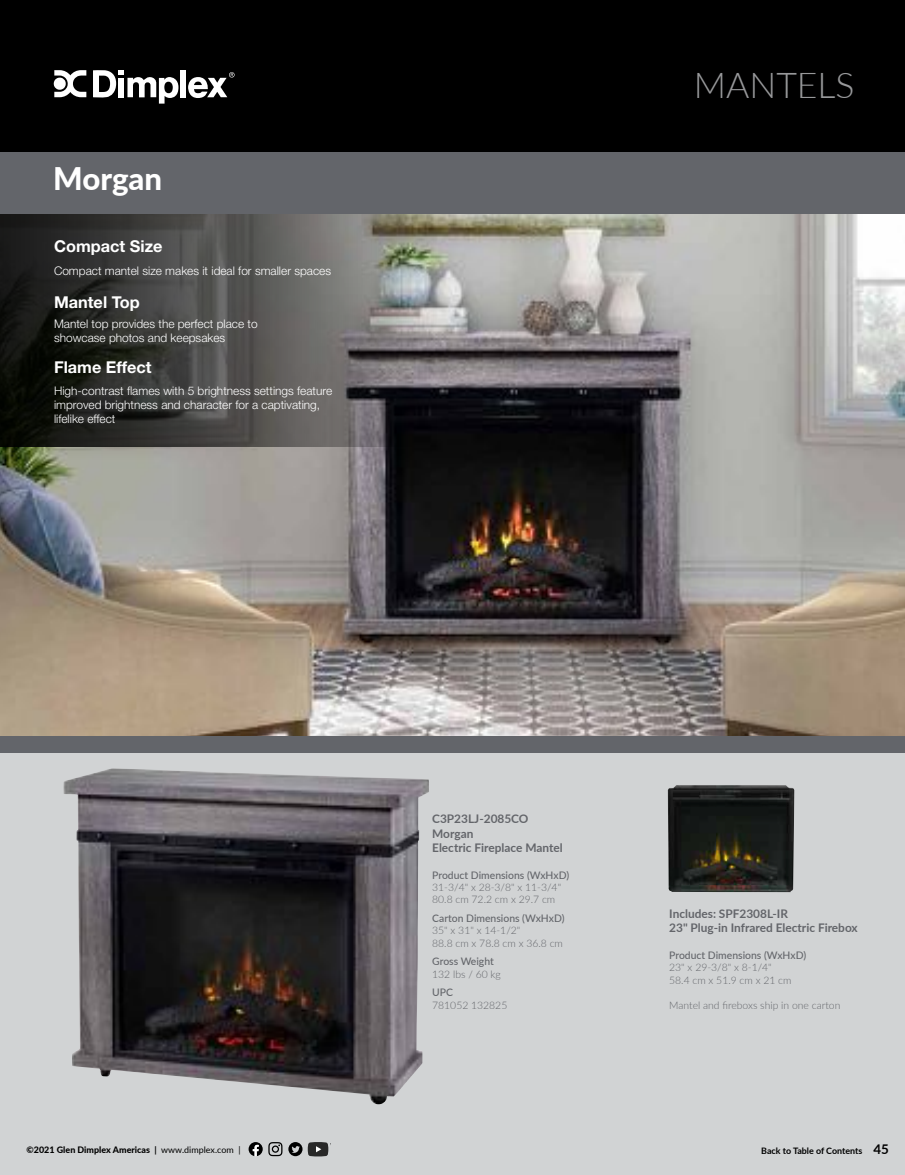
<style>
.page{position:relative;width:905px;height:1175px;background:#fff}
.page>*{position:absolute;margin:0;border:0;box-sizing:border-box;transform-origin:0 0}
.t1{font:300 35.55px "Lato";color:#97989a}
.t2{font:800 31.2px "Lato";color:#fff}
.t3{font:700 16.35px "Helvetica Neue LT Std";color:#fff}
.t4{font:300 11.85px/14.2px "Helvetica Neue LT Std";color:#fff}
.t5{font:700 11.85px/14.2px "Lato";color:#63656a}
.t6{font:300 10.35px/12.5px "Lato";color:#63656a}
.t7{font:500 10.35px "Lato";color:#63656a}
.t8{font:800 8.85px "Lato";letter-spacing:.005em;color:#000}
.t9{font:700 8.85px "Lato";color:#000}
.s1{font-weight:700}
.s2{font-weight:400}
.s3{font-size:13.35px}
</style>
<div class="page">
<div style="left:0;top:745px;width:904px;height:429px;background:#d1d3d4"></div>
<div style="left:0;top:0;width:904px;height:152px;background:#000"></div>
<img style="left:0;top:213px;width:904px;height:523px">
<div style="left:0;top:152px;width:904px;height:61px;background:#63656a"></div>
<div style="left:0;top:736px;width:904px;height:16px;background:#63656a"></div>
<svg style="left:0;top:213px;width:437px;height:233px"></svg>
<svg style="left:93px;top:70px;width:85px;height:34px"></svg>
<div style="left:180px;top:70px;width:6px;height:27px;background:#fff"></div>
<svg style="left:188px;top:72px;width:46px;height:26px"></svg>
<svg style="left:53px;top:70px;width:33px;height:27px"></svg>
<img style="left:667px;top:785px;width:127px;height:107px">
<img style="left:64px;top:768px;width:365px;height:336px">
<svg style="left:288px;top:1142px;width:14px;height:14px"></svg>
<svg style="left:308px;top:1142px;width:23px;height:14px"></svg>
<svg style="left:248px;top:1142px;width:34px;height:14px"></svg>
<h2 class="t2" style="left:53px;top:159px;width:110px">Morgan</h2>
<h3 class="t3" style="left:54px;top:236px;width:110px">Compact Size</h3>
<p class="t4" style="left:54px;top:263px;width:278px">Compact mantel size makes it ideal for smaller spaces</p>
<h3 class="t3" style="left:54px;top:292px;width:87px">Mantel Top</h3>
<p class="t4" style="left:54px;top:316px;width:205px">Mantel top provides the perfect place to showcase photos and keepsakes</p>
<h3 class="t3" style="left:54px;top:356px;width:99px">Flame Effect</h3>
<p class="t4" style="left:54px;top:383px;width:280px">High-contrast flames with 5 brightness settings feature improved brightness and character for a captivating, lifelike effect</p>
<h1 class="t1" style="left:693px;top:63px;width:162px">MANTELS</h1>
<p class="t5" style="left:432px;top:811px;width:132px">C3P23LJ-2085CO<br>Morgan<br>Electric Fireplace Mantel</p>
<p class="t7" style="left:432px;top:868px;width:138px">Product Dimensions (WxHxD)</p>
<p class="t6" style="left:432px;top:880px;width:130px">31-3/4" x 28-3/8" x 11-3/4"<br>80.8 cm 72.2 cm x 29.7 cm</p>
<p class="t7" style="left:432px;top:911px;width:134px">Carton Dimensions (WxHxD)</p>
<p class="t6" style="left:432px;top:924px;width:132px">35" x 31" x 14-1/2"<br>88.8 cm x 78.8 cm x 36.8 cm</p>
<p class="t7" style="left:432px;top:955px;width:63px">Gross Weight</p>
<p class="t6" style="left:432px;top:967px;width:70px">132 lbs / 60 kg</p>
<p class="t7" style="left:432px;top:986px;width:22px">UPC</p>
<p class="t6" style="left:432px;top:998px;width:77px">781052 132825</p>
<p class="t5" style="left:669px;top:906px;width:190px">Includes: SPF2308L-IR<br>23" Plug-in Infrared Electric Firebox</p>
<p class="t7" style="left:669px;top:948px;width:138px">Product Dimensions (WxHxD)</p>
<p class="t6" style="left:669px;top:961px;width:124px">23" x 29-3/8" x 8-1/4"<br>58.4 cm x 51.9 cm x 21 cm</p>
<p class="t6" style="left:669px;top:998px;width:173px">Mantel and fireboxs ship in one carton</p>
<p class="t8" style="left:27px;top:1143px;width:215px">©2021 Glen Dimplex Americas <span class="s1">|</span> <span class="s2">www.dimplex.com |</span></p>
<p class="t9" style="left:761px;top:1145px;width:129px">Back to Table of Contents <span class="s3">45</span></p>
</div>
